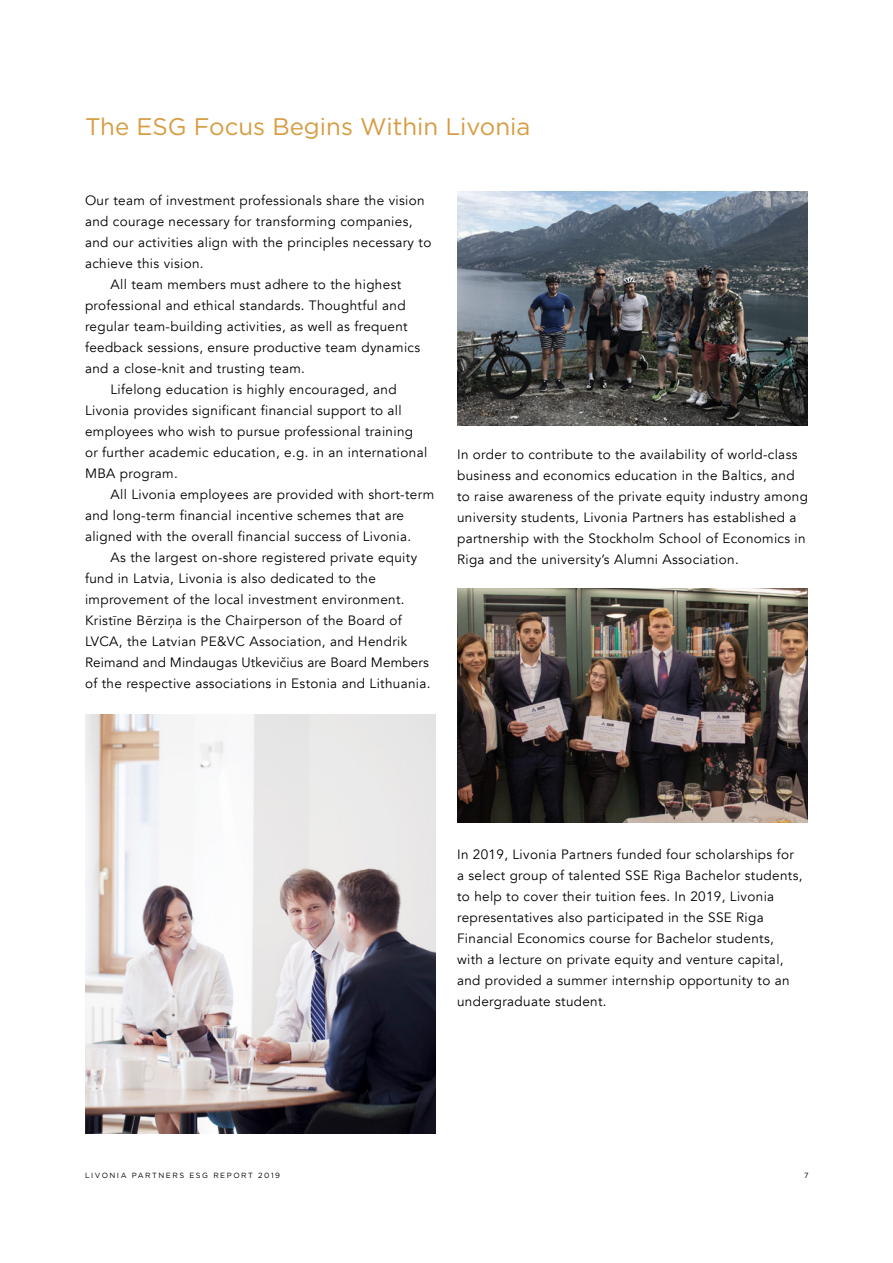
<style>
.page{position:relative;width:893px;height:1263px;background:#fff}
.page>*{position:absolute;margin:0;border:0;box-sizing:border-box;transform-origin:0 0}
.t1{font:24px "Gotham HTF";color:#d79c41}
.t2{font:13.5px/21px "Avenir";letter-spacing:.025em;color:#000}
.t3{font:7.5px "Gotham HTF";letter-spacing:.2em;color:#000}
</style>
<div class="page">
<img style="left:457px;top:589px;width:351px;height:233px">
<img style="left:457px;top:191px;width:351px;height:234px">
<img style="left:85px;top:714px;width:351px;height:420px">
<h1 class="t1" style="left:85px;top:113px;width:447px">The ESG Focus Begins Within Livonia</h1>
<p class="t2" style="left:85px;top:190px;width:341px">Our team of investment professionals share the vision</p>
<p class="t2" style="left:85px;top:211px;width:329px">and courage necessary for transforming companies,</p>
<p class="t2" style="left:85px;top:232px;width:348px">and our activities align with the principles necessary to</p>
<p class="t2" style="left:85px;top:253px;width:120px">achieve this vision.</p>
<p class="t2" style="left:111px;top:274px;width:292px">All team members must adhere to the highest</p>
<p class="t2" style="left:85px;top:295px;width:322px">professional and ethical standards. Thoughtful and</p>
<p class="t2" style="left:85px;top:316px;width:324px">regular team-building activities, as well as frequent</p>
<p class="t2" style="left:85px;top:337px;width:337px">feedback sessions, ensure productive team dynamics</p>
<p class="t2" style="left:85px;top:358px;width:221px">and a close-knit and trusting team.</p>
<p class="t2" style="left:111px;top:379px;width:288px">Lifelong education is highly encouraged, and</p>
<p class="t2" style="left:85px;top:400px;width:318px">Livonia provides significant financial support to all</p>
<p class="t2" style="left:85px;top:421px;width:330px">employees who wish to pursue professional training</p>
<p class="t2" style="left:85px;top:442px;width:344px">or further academic education, e.g. in an international</p>
<p class="t2" style="left:85px;top:463px;width:94px">MBA program.</p>
<p class="t2" style="left:111px;top:484px;width:325px">All Livonia employees are provided with short-term</p>
<p class="t2" style="left:85px;top:505px;width:321px">and long-term financial incentive schemes that are</p>
<p class="t2" style="left:85px;top:526px;width:328px">aligned with the overall financial success of Livonia.</p>
<p class="t2" style="left:111px;top:547px;width:308px">As the largest on-shore registered private equity</p>
<p class="t2" style="left:85px;top:568px;width:292px">fund in Latvia, Livonia is also dedicated to the</p>
<p class="t2" style="left:85px;top:589px;width:321px">improvement of the local investment environment.</p>
<p class="t2" style="left:85px;top:610px;width:318px">Kristīne Bērziņa is the Chairperson of the Board of</p>
<p class="t2" style="left:85px;top:631px;width:324px">LVCA, the Latvian PE&amp;VC Association, and Hendrik</p>
<p class="t2" style="left:85px;top:652px;width:345px">Reimand and Mindaugas Utkevičius are Board Members</p>
<p class="t2" style="left:85px;top:673px;width:347px">of the respective associations in Estonia and Lithuania.</p>
<p class="t2" style="left:457px;top:444px;width:352px">In order to contribute to the availability of world-class business and economics education in the Baltics, and to raise awareness of the private equity industry among university students, Livonia Partners has established a partnership with the Stockholm School of Economics in Riga and the university’s Alumni Association.</p>
<p class="t2" style="left:457px;top:844px;width:347px">In 2019, Livonia Partners funded four scholarships for a select group of talented SSE Riga Bachelor students, to help to cover their tuition fees. In 2019, Livonia representatives also participated in the SSE Riga Financial Economics course for Bachelor students, with a lecture on private equity and venture capital, and provided a summer internship opportunity to an undergraduate student.</p>
<p class="t3" style="left:85px;top:1171px;width:196px">LIVONIA PARTNERS ESG REPORT 2019</p>
<p class="t3" style="left:804px;top:1171px;width:6px">7</p>
</div>
